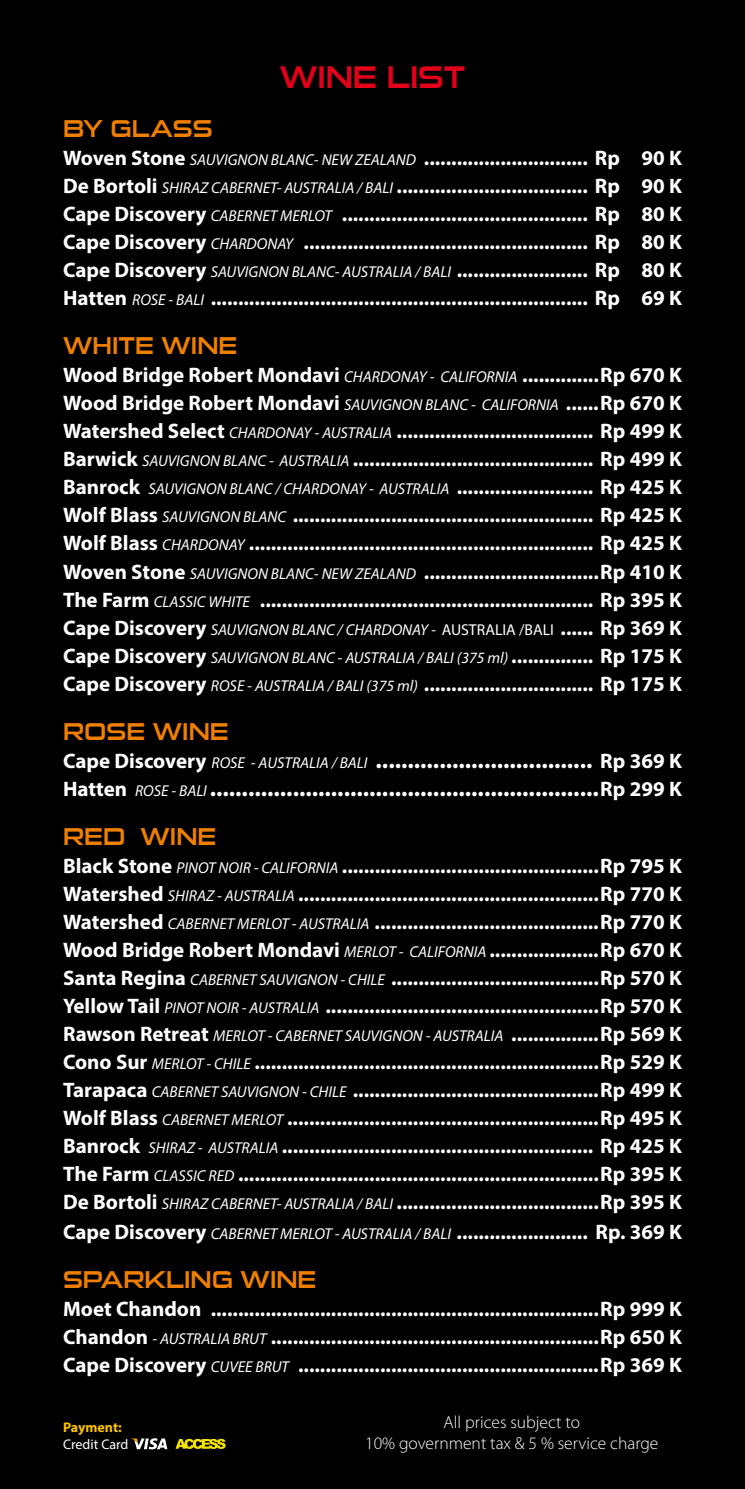
<style>
.page{position:relative;width:745px;height:1489px;background:#fff}
.page>*{position:absolute;margin:0;border:0;box-sizing:border-box;transform-origin:0 0}
.t1{font:31.5px "Sui Generis Rg";color:#e2001a}
.t2{font:700 24.5px/28px "Myriad Pro";color:#fff}
.t3{font:24.5px "Sui Generis Rg";color:#ee7f00}
.t4{font:700 21px/28px "Myriad Pro";color:#fff;text-align:justify}
.t5{font:300 17.5px/21px "Myriad Pro";color:#fff;text-align:center}
.t6{font:italic 15.75px "Myriad Pro";color:#fff}
.t7{font:14px "Myriad Pro";color:#fff}
.t8{font:700 14px "Myriad Pro";letter-spacing:-.005em;color:#fcc400}
.s1{font-weight:400;font-style:italic;font-size:15.75px}
.s2{font-weight:400;font-size:15.75px}
.s3{font-weight:700;font-style:normal;font-size:21px}
.s4{font-size:21px}
</style>
<div class="page">
<div style="left:0;top:0;width:744px;height:1488px;background:#000"></div>
<svg style="left:131px;top:1438px;width:36px;height:11px"></svg>
<svg style="left:175px;top:1438px;width:50px;height:10px"></svg>
<h1 class="t1" style="left:279px;top:59px;width:187px">WINE LIST</h1>
<p class="t3" style="left:63px;top:114px;width:151px">BY GLASS</p>
<p class="t4" style="left:63px;top:143px;width:620px">Woven Stone <span class="s1">SAUVIGNON BLANC- NEW ZEALAND</span> .............................. Rp 90 K De Bortoli <span class="s1">SHIRAZ CABERNET- AUSTRALIA / BALI</span> ................................... Rp 90 K Cape Discovery <span class="s1">CABERNET MERLOT</span> ............................................. Rp 80 K Cape Discovery <span class="s1">CHARDONAY</span> .................................................... Rp 80 K Cape Discovery <span class="s1">SAUVIGNON BLANC- AUSTRALIA / BALI</span> ........................ Rp 80 K Hatten <span class="s1">ROSE - BALI</span> ..................................................................... Rp 69 K</p>
<p class="t3" style="left:63px;top:331px;width:176px">WHITE WINE</p>
<p class="t4" style="left:63px;top:360px;width:620px">Wood Bridge Robert Mondavi <span class="s1">CHARDONAY - CALIFORNIA</span> ..............Rp 670 K Wood Bridge Robert Mondavi <span class="s1">SAUVIGNON BLANC - CALIFORNIA</span> ......Rp 670 K Watershed Select <span class="s1">CHARDONAY - AUSTRALIA</span> .................................... Rp 499 K Barwick <span class="s1">SAUVIGNON BLANC - AUSTRALIA</span> ............................................ Rp 499 K Banrock <span class="s1">SAUVIGNON BLANC / CHARDONAY - AUSTRALIA</span> ......................... Rp 425 K Wolf Blass <span class="s1">SAUVIGNON BLANC</span> ....................................................... Rp 425 K Wolf Blass <span class="s1">CHARDONAY</span> ............................................................... Rp 425 K Woven Stone <span class="s1">SAUVIGNON BLANC- NEW ZEALAND</span> ................................Rp 410 K The Farm <span class="s1">CLASSIC WHITE</span> ............................................................. Rp 395 K Cape Discovery <span class="s1">SAUVIGNON BLANC / CHARDONAY -</span> <span class="s2">AUSTRALIA /BALI</span> ...... Rp 369 K</p>
<p class="t6" style="left:63px;top:647px;width:620px"><span class="s3">Cape Discovery</span> SAUVIGNON BLANC - AUSTRALIA / BALI (375 ml) <span class="s3">............... Rp 175 K</span></p>
<p class="t4" style="left:63px;top:668px;width:620px">Cape Discovery <span class="s1">ROSE - AUSTRALIA / BALI (375 ml)</span> ............................... Rp 175 K</p>
<p class="t3" style="left:63px;top:716px;width:167px">ROSE WINE</p>
<p class="t2" style="left:63px;top:744px;width:620px"><span class="s4">Cape Discovery</span> <span class="s1">ROSE - AUSTRALIA / BALI</span> .................................. <span class="s4">Rp 369 K<br>Hatten</span> <span class="s1">ROSE - BALI</span> .............................................................<span class="s4">Rp 299 K</span></p>
<p class="t3" style="left:63px;top:821px;width:155px">RED WINE</p>
<p class="t4" style="left:63px;top:850px;width:620px">Black Stone <span class="s1">PINOT NOIR - CALIFORNIA</span> ...............................................Rp 795 K Watershed <span class="s1">SHIRAZ - AUSTRALIA</span> .......................................................Rp 770 K Watershed <span class="s1">CABERNET MERLOT - AUSTRALIA</span> .........................................Rp 770 K Wood Bridge Robert Mondavi <span class="s1">MERLOT - CALIFORNIA</span> ....................Rp 670 K Santa Regina <span class="s1">CABERNET SAUVIGNON - CHILE</span> ......................................Rp 570 K Yellow Tail <span class="s1">PINOT NOIR - AUSTRALIA</span> ..................................................Rp 570 K Rawson Retreat <span class="s1">MERLOT - CABERNET SAUVIGNON - AUSTRALIA</span> ................Rp 569 K Cono Sur <span class="s1">MERLOT - CHILE</span> ...............................................................Rp 529 K Tarapaca <span class="s1">CABERNET SAUVIGNON - CHILE</span> .............................................Rp 499 K Wolf Blass <span class="s1">CABERNET MERLOT</span> .........................................................Rp 495 K Banrock <span class="s1">SHIRAZ - AUSTRALIA</span> ......................................................... Rp 425 K The Farm <span class="s1">CLASSIC RED</span> ..................................................................Rp 395 K De Bortoli <span class="s1">SHIRAZ CABERNET- AUSTRALIA / BALI</span> .....................................Rp 395 K Cape Discovery <span class="s1">CABERNET MERLOT - AUSTRALIA / BALI</span> ........................ Rp. 369 K</p>
<p class="t3" style="left:63px;top:1264px;width:255px">SPARKLING WINE</p>
<p class="t4" style="left:63px;top:1293px;width:620px">Moet Chandon .......................................................................Rp 999 K Chandon <span class="s1">- AUSTRALIA BRUT</span> ............................................................Rp 650 K Cape Discovery <span class="s1">CUVEE BRUT</span> .......................................................Rp 369 K</p>
<p class="t8" style="left:63px;top:1417px;width:60px">Payment:</p>
<p class="t7" style="left:63px;top:1435px;width:67px">Credit Card</p>
<p class="t5" style="left:365px;top:1411px;width:294px">All prices subject to<br>10% government tax &amp; 5 % service charge</p>
</div>
